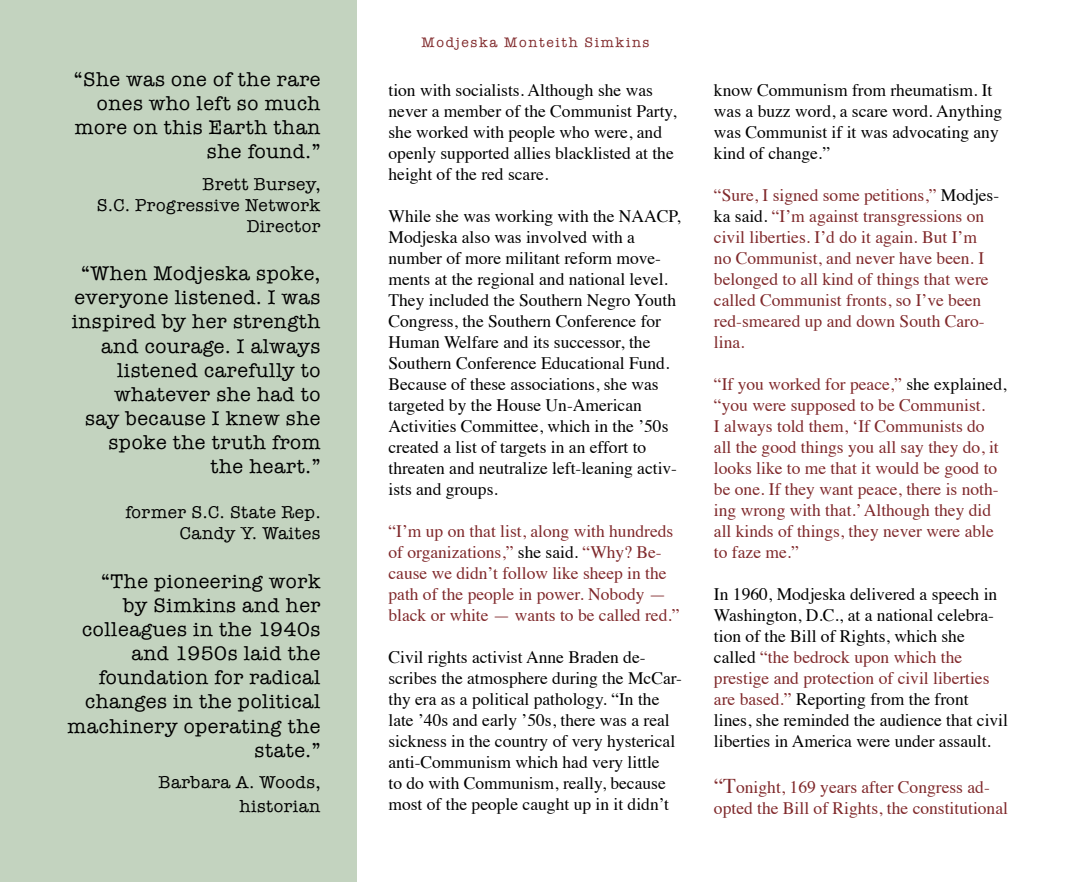
<style>
.page{position:relative;width:1071px;height:882px;background:#fff}
.page>*{position:absolute;margin:0;border:0;box-sizing:border-box;transform-origin:0 0}
.t1{font:20.12px/24.2px "American Typewriter";letter-spacing:.03em;color:#000;text-align:right}
.t2{font:17.5px/21px "Times";color:#000}
.t3{font:17.5px/21px "Times";color:#80292b}
.t4{font:17.5px/21px "American Typewriter";letter-spacing:.03em;color:#000;text-align:right}
.t5{font:14px "American Typewriter";letter-spacing:.12em;color:#80292b}
.s1{color:#000}
.s2{color:#80292b}
.s3{font-size:21px}
</style>
<div class="page">
<div style="left:0;top:0;width:357px;height:882px;background:#c3d3bf"></div>
<p class="t1" style="left:74px;top:66px;width:248px">“She was one of the rare ones who left so much more on this Earth than she found.”</p>
<p class="t4" style="left:97px;top:173px;width:225px">Brett Bursey,<br>S.C. Progressive Network<br>Director</p>
<p class="t1" style="left:72px;top:261px;width:250px">“When Modjeska spoke, everyone listened. I was inspired by her strength and courage. I always listened carefully to whatever she had to<br>say because I knew she spoke the truth from the heart.”</p>
<p class="t4" style="left:125px;top:502px;width:197px">former S.C. State Rep.<br>Candy Y. Waites</p>
<p class="t1" style="left:68px;top:568px;width:254px">“The pioneering work<br>by Simkins and her colleagues in the 1940s and 1950s laid the foundation for radical changes in the political machinery operating the state.”</p>
<p class="t4" style="left:159px;top:770px;width:163px;line-height:24.2px">Barbara A. Woods, historian</p>
<p class="t5" style="left:421px;top:31px;width:230px">Modjeska Monteith Simkins</p>
<p class="t2" style="left:388px;top:78px;width:290px">tion with socialists. Although she was never a member of the Communist Party, she worked with people who were, and openly supported allies blacklisted at the height of the red scare.</p>
<p class="t2" style="left:388px;top:204px;width:294px">While she was working with the NAACP, Modjeska also was involved with a number of more militant reform move&shy;ments at the regional and national level.<br>They included the Southern Negro Youth Congress, the Southern Conference for Human Welfare and its successor, the Southern Conference Educational Fund.<br>Because of these associations, she was targeted by the House Un-American Activities Committee, which in the ’50s created a list of targets in an effort to threaten and neutralize left-leaning activ&shy;ists and groups.</p>
<p class="t3" style="left:388px;top:519px;width:293px">“I’m up on that list, along with hundreds of organizations,” <span class="s1">she said.</span> “Why? Be&shy;cause we didn’t follow like sheep in the path of the people in power. Nobody — black or white — wants to be called red.”</p>
<p class="t2" style="left:388px;top:645px;width:295px">Civil rights activist Anne Braden de&shy;scribes the atmosphere during the McCar&shy;thy era as a political pathology. “In the late ’40s and early ’50s, there was a real sickness in the country of very hysterical anti-Communism which had very little<br>to do with Communism, really, because most of the people caught up in it didn’t</p>
<p class="t2" style="left:714px;top:78px;width:290px">know Communism from rheumatism. It was a buzz word, a scare word. Anything was Communist if it was advocating any kind of change.”</p>
<p class="t3" style="left:714px;top:183px;width:287px">“Sure, I signed some petitions,” <span class="s1">Modjes&shy;ka said.</span> “I’m against transgressions on civil liberties. I’d do it again. But I’m<br>no Communist, and never have been. I belonged to all kind of things that were called Communist fronts, so I’ve been red-smeared up and down South Caro&shy;lina.</p>
<p class="t3" style="left:714px;top:372px;width:294px">“If you worked for peace,” <span class="s1">she explained, </span>“you were supposed to be Communist.<br>I always told them, ‘If Communists do all the good things you all say they do, it looks like to me that it would be good to be one. If they want peace, there is noth&shy;ing wrong with that.’ Although they did all kinds of things, they never were able to faze me.”</p>
<p class="t2" style="left:714px;top:582px;width:296px">In 1960, Modjeska delivered a speech in Washington, D.C., at a national celebra&shy;tion of the Bill of Rights, which she called <span class="s2">“the bedrock upon which the prestige and protection of civil liberties are based.”</span> Reporting from the front lines, she reminded the audience that civil liberties in America were under assault.</p>
<p class="t3" style="left:714px;top:775px;width:296px"><span class="s3">“T</span>onight, 169 years after Congress ad&shy;opted the Bill of Rights, the constitutional</p>
</div>
